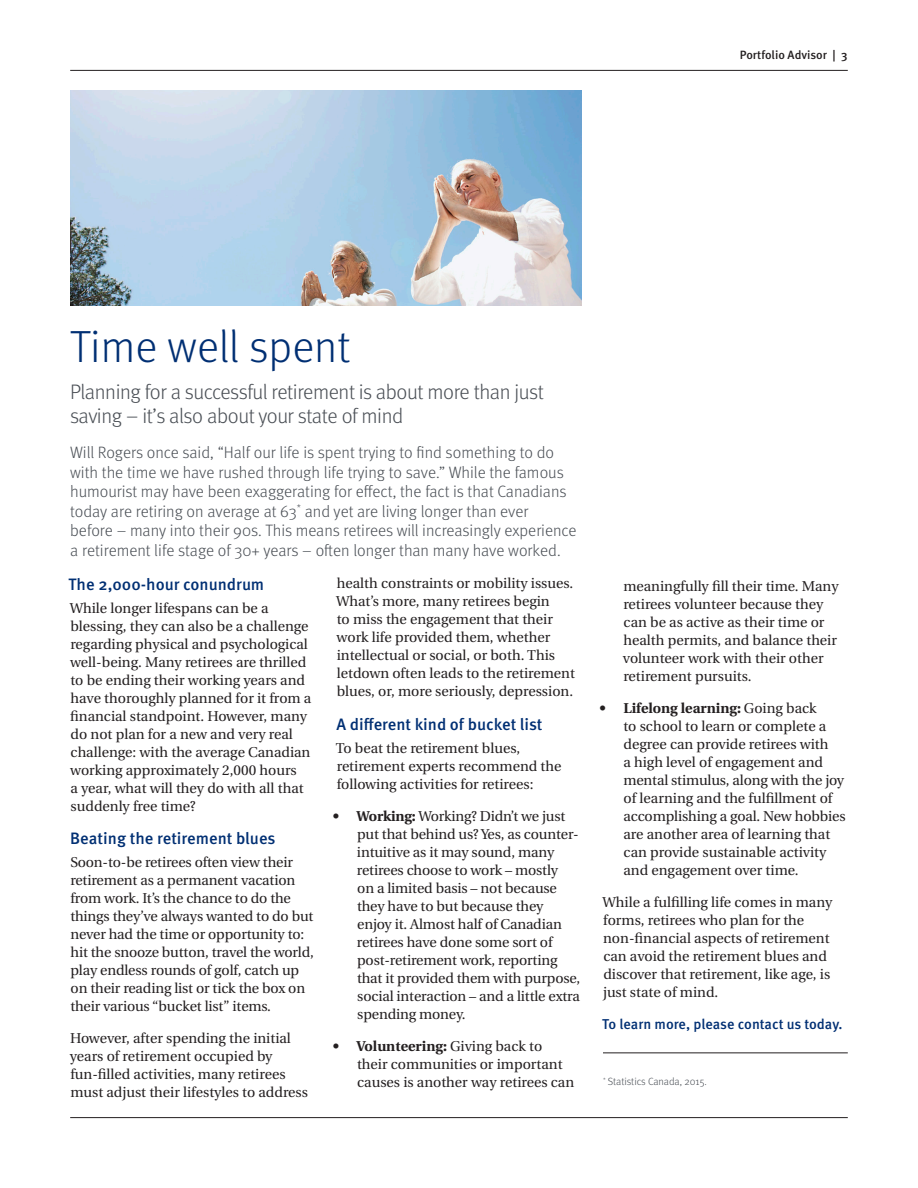
<style>
.page{position:relative;width:918px;height:1188px;background:#fff}
.page>*{position:absolute;margin:0;border:0;box-sizing:border-box;transform-origin:0 0}
.t1{font:300 45px "Meta OT";color:#002f73}
._3-Intro_Text{font:300 21px/24px "Meta OT";letter-spacing:-.02em;color:#4a4f55}
._3-Intro_Text-2{font:300 16.5px/19.5px "Meta OT";color:#4a4f55}
.Text_Headline{font:500 16.5px "Meta OT";color:#002f73}
.t2{font:14.25px/18px "Utopia";color:#231f20}
.t3{font:500 14.25px "Meta OT";color:#002f73}
.t4{font:500 12px "Meta OT";color:#231f20}
.Body_Copy{font:300 10.5px "Meta OT";letter-spacing:-.005em;color:#4a4f55}
.s1{font-weight:700}
</style>
<div class="page">
<hr style="left:70px;top:70px;width:778px;height:1px;background:#231f20">
<hr style="left:70px;top:1117px;width:778px;height:1px;background:#231f20">
<img style="left:70px;top:91px;width:511px;height:215px">
<hr style="left:603px;top:1053px;width:245px;height:1px;background:#231f20">
<p class="t4" style="left:740px;top:47px;width:109px">Portfolio Advisor | 3</p>
<p class="t1" style="left:70px;top:320px;width:282px">Time well spent</p>
<p class="_3-Intro_Text" style="left:70px;top:381px;width:475px">Planning for a successful retirement is about more than just saving – it’s also about your state of mind</p>
<p class="_3-Intro_Text-2" style="left:70px;top:443px;width:508px">Will Rogers once said, “Half our life is spent trying to find something to do with the time we have rushed through life trying to save.” While the famous humourist may have been exaggerating for effect, the fact is that Canadians today are retiring on average at 63<sup>*</sup> and yet are living longer than ever<br>before – many into their 90s. This means retirees will increasingly experience a retirement life stage of 30+ years – often longer than many have worked.</p>
<p class="Text_Headline" style="left:69px;top:574px;width:197px">The 2,000-hour conundrum</p>
<p class="t2" style="left:70px;top:599px;width:243px">While longer lifespans can be a blessing, they can also be a challenge regarding physical and psychological well-being. Many retirees are thrilled to be ending their working years and have thoroughly planned for it from a financial standpoint. However, many do not plan for a new and very real challenge: with the average Canadian working approximately 2,000 hours<br>a year, what will they do with all that suddenly free time?</p>
<p class="Text_Headline" style="left:70px;top:829px;width:207px">Beating the retirement blues</p>
<p class="t2" style="left:70px;top:853px;width:245px">Soon-to-be retirees often view their retirement as a permanent vacation from work. It’s the chance to do the things they’ve always wanted to do but never had the time or opportunity to: hit the snooze button, travel the world, play endless rounds of golf, catch up on their reading list or tick the box on their various “bucket list” items.</p>
<p class="t2" style="left:70px;top:1030px;width:240px">However, after spending the initial years of retirement occupied by fun-filled activities, many retirees must adjust their lifestyles to address</p>
<p class="t2" style="left:336px;top:575px;width:240px">health constraints or mobility issues.<br>What’s more, many retirees begin<br>to miss the engagement that their work life provided them, whether intellectual or social, or both. This letdown often leads to the retirement blues, or, more seriously, depression.</p>
<p class="Text_Headline" style="left:337px;top:714px;width:208px">A different kind of bucket list</p>
<p class="t2" style="left:336px;top:739px;width:227px">To beat the retirement blues, retirement experts recommend the following activities for retirees:</p>
<p class="t2" style="left:357px;top:807px;width:225px;text-indent:-24px"><span class="s1">• Working:</span> Working? Didn’t we just put that behind us? Yes, as counter&shy;intuitive as it may sound, many retirees choose to work – mostly<br>on a limited basis – not because they have to but because they enjoy it. Almost half of Canadian retirees have done some sort of post-retirement work, reporting that it provided them with purpose, social interaction – and a little extra spending money.</p>
<p class="t2" style="left:357px;top:1038px;width:219px;text-indent:-24px"><span class="s1">• Volunteering:</span> Giving back to their communities or important causes is another way retirees can</p>
<p class="t2" style="left:623px;top:577px;width:217px">meaningfully fill their time. Many retirees volunteer because they can be as active as their time or health permits, and balance their volunteer work with their other retirement pursuits.</p>
<p class="t2" style="left:623px;top:699px;width:224px;text-indent:-24px"><span class="s1">• Lifelong learning:</span> Going back<br>to school to learn or complete a degree can provide retirees with<br>a high level of engagement and mental stimulus, along with the joy of learning and the fulfillment of accomplishing a goal. New hobbies are another area of learning that can provide sustainable activity and engagement over time.</p>
<p class="t2" style="left:603px;top:894px;width:231px">While a fulfilling life comes in many forms, retirees who plan for the non-financial aspects of retirement can avoid the retirement blues and discover that retirement, like age, is just state of mind.</p>
<p class="t3" style="left:602px;top:1016px;width:242px">To learn more, please contact us today.</p>
<p class="Body_Copy" style="left:603px;top:1075px;width:105px"><sup>*</sup> Statistics Canada, 2015.</p>
</div>
